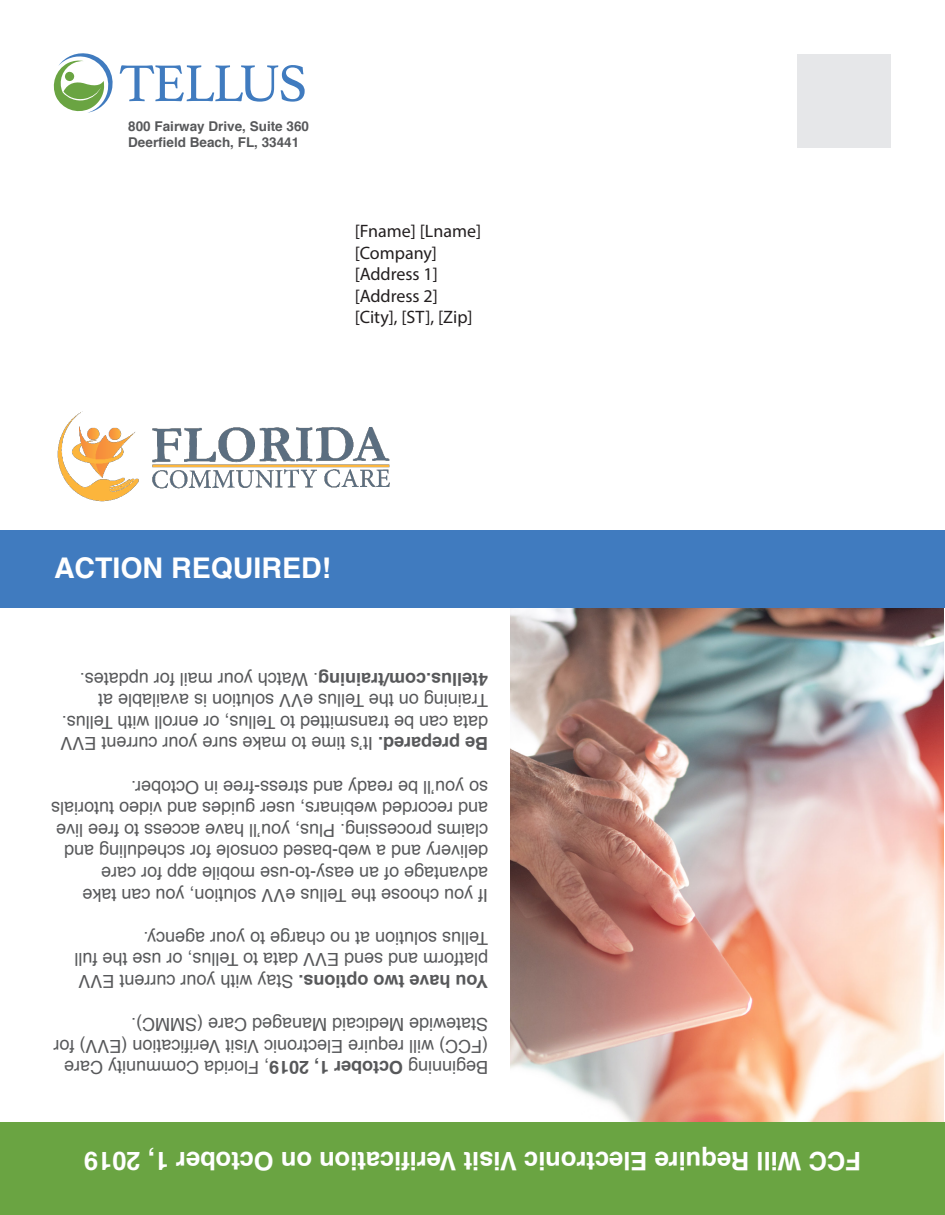
<style>
.page{position:relative;width:945px;height:1215px;background:#fff}
.page>*{position:absolute;margin:0;border:0;box-sizing:border-box;transform-origin:0 0}
.t1{font:700 28.5px "Helvetica";color:#fff}
.t2{font:700 25.5px "Helvetica";color:#fff}
.t3{font:18px/21.6px "Helvetica";color:#57585a}
.t4{font:18px "Myriad Pro";color:#231f20}
.t5{font:700 13.5px "Helvetica";color:#57585a}
.s1{font-weight:700}
</style>
<div class="page">
<img style="left:510px;top:608px;width:433px;height:514px">
<div style="left:0;top:1122px;width:945px;height:93px;background:#6aa442"></div>
<div style="left:0;top:530px;width:945px;height:78px;background:#407bbf"></div>
<div style="left:797px;top:54px;width:94px;height:94px;background:#e6e7e9"></div>
<img style="left:57px;top:411px;width:333px;height:91px">
<svg style="left:53px;top:53px;width:252px;height:60px"></svg>
<p class="t5" style="left:128px;top:115px;width:182px">800 Fairway Drive, Suite 360</p>
<p class="t5" style="left:128px;top:131px;width:173px">Deerfield Beach, FL, 33441</p>
<p class="t4" style="left:355px;top:220px;width:128px">[Fname] [Lname]</p>
<p class="t4" style="left:355px;top:241px;width:84px">[Company]</p>
<p class="t4" style="left:355px;top:263px;width:85px">[Address 1]</p>
<p class="t4" style="left:355px;top:285px;width:85px">[Address 2]</p>
<p class="t4" style="left:355px;top:306px;width:119px">[City], [ST], [Zip]</p>
<p class="t1" style="left:54px;top:545px;width:279px">ACTION REQUIRED!</p>
<p class="t3" style="left:488px;top:754px;width:429px;rotate:-180deg"><span class="s1">Be prepared.</span> It’s time to make sure your current EVV data can be transmitted to Tellus, or enroll with Tellus.<br>Training on the Tellus eVV solution is available at <span class="s1">4tellus.com/training</span>. Watch your mail for updates.</p>
<p class="t3" style="left:488px;top:905px;width:439px;rotate:-180deg">If you choose the Tellus eVV solution, you can take advantage of an easy-to-use mobile app for care delivery and a web-based console for scheduling and claims processing. Plus, you’ll have access to free live and recorded webinars, user guides and video tutorials so you’ll be ready and stress-free in October.</p>
<p class="t3" style="left:488px;top:992px;width:415px;rotate:-180deg"><span class="s1">You have two options.</span> Stay with your current EVV platform and send EVV data to Tellus, or use the full<br>Tellus solution at no charge to your agency.</p>
<p class="t3" style="left:488px;top:1078px;width:436px;rotate:-180deg">Beginning <span class="s1">October 1, 2019</span>, Florida Community Care (FCC) will require Electronic Visit Verification (EVV) for<br>Statewide Medicaid Managed Care (SMMC).</p>
<p class="t2" style="left:861px;top:1181px;width:779px;rotate:-180deg">FCC Will Require Electronic Visit Verification on October 1, 2019</p>
</div>
